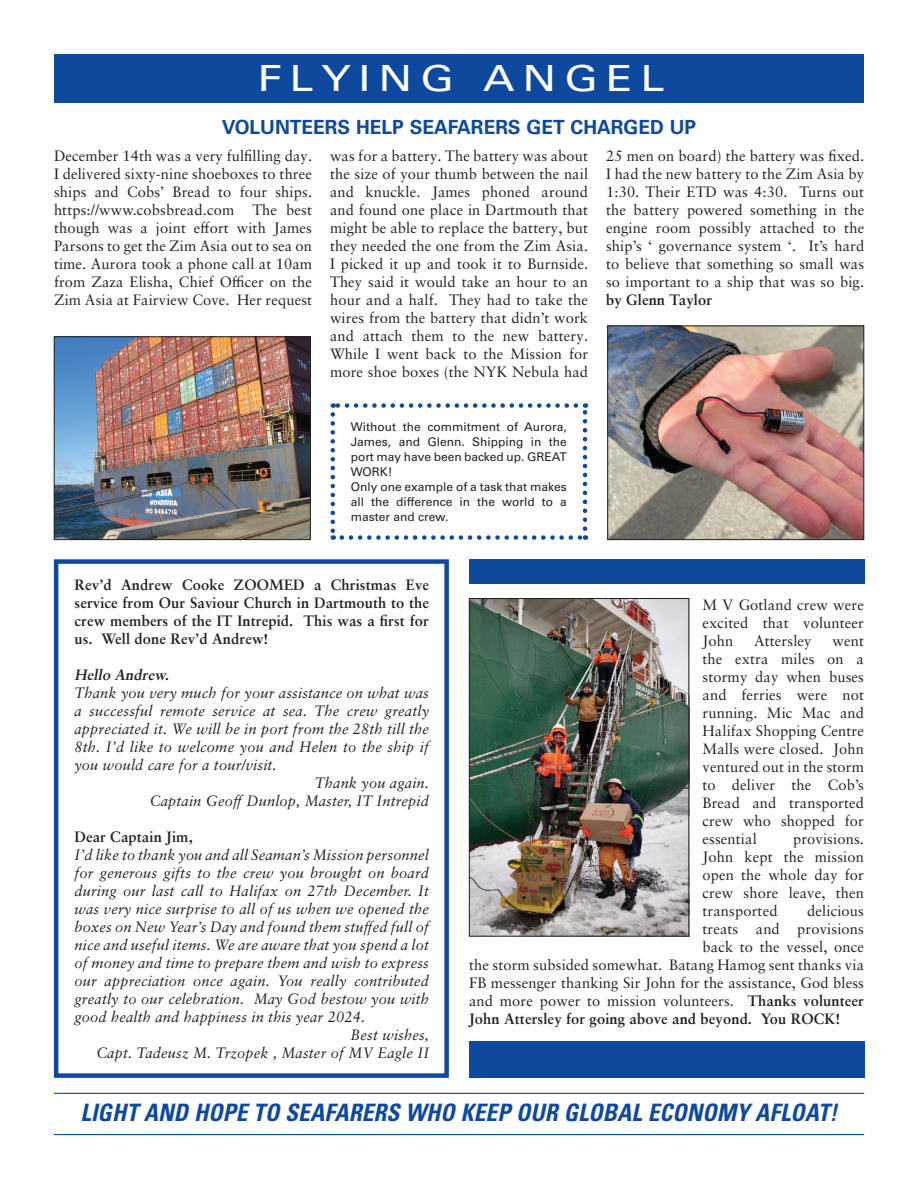
<style>
.page{position:relative;width:918px;height:1188px;background:#fff}
.page>*{position:absolute;margin:0;border:0;box-sizing:border-box;transform-origin:0 0}
.t1{font:36px "Univers LT Std";letter-spacing:.18em;color:#fff;scale:1.21 1}
.t2{font:italic 700 condensed 24px "Univers LT Std";letter-spacing:.005em;color:#0f499d}
.t3{font:700 19.5px "Univers LT Std";color:#0f499d}
.t4{font:15px/18px "Sabon LT Pro";letter-spacing:.01em;color:#231f20;text-align:justify}
.t5{font:italic 15px "Sabon LT Pro";letter-spacing:.01em;color:#231f20}
.t6{font:700 15px/18px "Sabon LT Pro";letter-spacing:.01em;color:#231f20;text-align:justify}
.t7{font:italic 700 15px "Sabon LT Pro";color:#231f20}
.t8{font:12px/15px "Univers LT Std";color:#231f20}
.s1{font-weight:700}
</style>
<div class="page">
<div style="left:54px;top:54px;width:810px;height:48px;background:#0f499d"></div>
<hr style="left:54px;top:1093px;width:810px;height:1px;background:#0f499d">
<hr style="left:54px;top:1134px;width:810px;height:1px;background:#0f499d">
<img style="left:56px;top:339px;width:252px;height:199px">
<div style="left:54px;top:337px;width:256px;height:203px;border:1px solid #231f20"></div>
<svg style="left:331px;top:414px;width:4px;height:126px"></svg>
<svg style="left:342px;top:535px;width:244px;height:5px"></svg>
<svg style="left:583px;top:403px;width:4px;height:126px"></svg>
<svg style="left:333px;top:403px;width:243px;height:5px"></svg>
<img style="left:610px;top:328px;width:252px;height:210px">
<div style="left:608px;top:326px;width:256px;height:214px;border:1px solid #231f20"></div>
<div style="left:54px;top:559px;width:395px;height:519px;border:4px solid #0f499d"></div>
<img style="left:471px;top:600px;width:216px;height:334px">
<div style="left:469px;top:598px;width:220px;height:338px;border:1px solid #231f20"></div>
<div style="left:469px;top:559px;width:395px;height:25px;background:#0f499d"></div>
<div style="left:469px;top:1041px;width:395px;height:37px;background:#0f499d"></div>
<h1 class="t1" style="left:257px;top:57px;width:338px">FLYING ANGEL</h1>
<h3 class="t3" style="left:222px;top:116px;width:476px">VOLUNTEERS HELP SEAFARERS GET CHARGED UP</h3>
<p class="t4" style="left:54px;top:147px;width:260px">December 14th was a very fulfilling day.<br>I delivered sixty-nine shoeboxes to three ships and Cobs’ Bread to four ships. https://www.cobsbread.com The best though was a joint effort with James Parsons to get the Zim Asia out to sea on time. Aurora took a phone call at 10am from Zaza Elisha, Chief Officer on the Zim Asia at Fairview Cove. Her request</p>
<p class="t4" style="left:330px;top:147px;width:260px">was for a battery. The battery was about the size of your thumb between the nail and knuckle. James phoned around and found one place in Dartmouth that might be able to replace the battery, but they needed the one from the Zim Asia.<br>I picked it up and took it to Burnside.<br>They said it would take an hour to an hour and a half. They had to take the wires from the battery that didn’t work and attach them to the new battery.<br>While I went back to the Mission for more shoe boxes (the NYK Nebula had</p>
<p class="t4" style="left:606px;top:147px;width:260px">25 men on board) the battery was fixed.<br>I had the new battery to the Zim Asia by 1:30. Their ETD was 4:30. Turns out the battery powered something in the engine room possibly attached to the ship’s ‘ governance system ‘. It’s hard to believe that something so small was so important to a ship that was so big.</p>
<p class="t6" style="left:606px;top:291px;width:108px">by Glenn Taylor</p>
<p class="t8" style="left:351px;top:420px;width:218px">Without the commitment of Aurora,<br>James, and Glenn. Shipping in the port may have been backed up. GREAT<br>WORK!<br>Only one example of a task that makes all the difference in the world to a master and crew.</p>
<p class="t6" style="left:74px;top:576px;width:356px">Rev’d Andrew Cooke ZOOMED a Christmas Eve service from Our Saviour Church in Dartmouth to the crew members of the IT Intrepid. This was a first for us. Well done Rev’d Andrew!</p>
<p class="t7" style="left:74px;top:666px;width:99px">Hello Andrew.</p>
<p class="t5" style="left:74px;top:684px;width:356px">Thank you very much for your assistance on what was</p>
<p class="t5" style="left:74px;top:702px;width:356px">a successful remote service at sea. The crew greatly</p>
<p class="t5" style="left:74px;top:720px;width:356px">appreciated it. We will be in port from the 28th till the</p>
<p class="t5" style="left:74px;top:738px;width:356px">8th. I’d like to welcome you and Helen to the ship if</p>
<p class="t5" style="left:74px;top:756px;width:204px">you would care for a tour/visit.</p>
<p class="t5" style="left:315px;top:774px;width:116px">Thank you again.</p>
<p class="t5" style="left:150px;top:792px;width:281px">Captain Geoff Dunlop, Master, IT Intrepid</p>
<p class="t6" style="left:74px;top:828px;width:120px">Dear Captain Jim,</p>
<p class="t5" style="left:74px;top:846px;width:356px">I’d like to thank you and all Seaman’s Mission personnel</p>
<p class="t5" style="left:74px;top:864px;width:356px">for generous gifts to the crew you brought on board</p>
<p class="t5" style="left:74px;top:882px;width:356px">during our last call to Halifax on 27th December. It</p>
<p class="t5" style="left:74px;top:900px;width:356px">was very nice surprise to all of us when we opened the</p>
<p class="t5" style="left:74px;top:918px;width:356px">boxes on New Year’s Day and found them stuffed full of</p>
<p class="t5" style="left:74px;top:936px;width:356px">nice and useful items. We are aware that you spend a lot</p>
<p class="t5" style="left:74px;top:954px;width:356px">of money and time to prepare them and wish to express</p>
<p class="t5" style="left:74px;top:972px;width:356px">our appreciation once again. You really contributed</p>
<p class="t5" style="left:74px;top:990px;width:356px">greatly to our celebration. May God bestow you with</p>
<p class="t5" style="left:74px;top:1008px;width:292px">good health and happiness in this year 2024.</p>
<p class="t5" style="left:351px;top:1026px;width:80px">Best wishes,</p>
<p class="t5" style="left:97px;top:1044px;width:334px">Capt. Tadeusz M. Trzopek , Master of MV Eagle II</p>
<p class="t4" style="left:703px;top:595px;width:163px">M V Gotland crew were excited that volunteer John</p>
<p class="t4" style="left:754px;top:631px;width:59px">Attersley</p>
<p class="t4" style="left:703px;top:631px;width:163px;text-indent:130px">went the extra miles on a stormy day when buses and ferries were not running. Mic Mac and Halifax Shopping Centre Malls were closed. John ventured out in the storm to deliver the Cob’s Bread and transported crew who shopped for essential</p>
<p class="t4" style="left:703px;top:829px;width:163px;text-indent:91px">provisions.<br>John kept the mission open the whole day for crew shore leave, then transported</p>
<p class="t4" style="left:807px;top:901px;width:58px">delicious</p>
<p class="t4" style="left:703px;top:919px;width:163px">treats and provisions</p>
<p class="t4" style="left:703px;top:937px;width:163px">back to the vessel, once</p>
<p class="t4" style="left:469px;top:955px;width:396px">the storm subsided somewhat. Batang Hamog sent thanks via</p>
<p class="t4" style="left:469px;top:973px;width:396px">FB messenger thanking Sir John for the assistance, God bless</p>
<p class="t4" style="left:469px;top:991px;width:396px">and more power to mission volunteers. <span class="s1">Thanks volunteer</span></p>
<p class="t6" style="left:469px;top:1009px;width:373px">John Attersley for going above and beyond. You ROCK!</p>
<h2 class="t2" style="left:81px;top:1098px;width:758px">LIGHT AND HOPE TO SEAFARERS WHO KEEP OUR GLOBAL ECONOMY AFLOAT!</h2>
</div>
